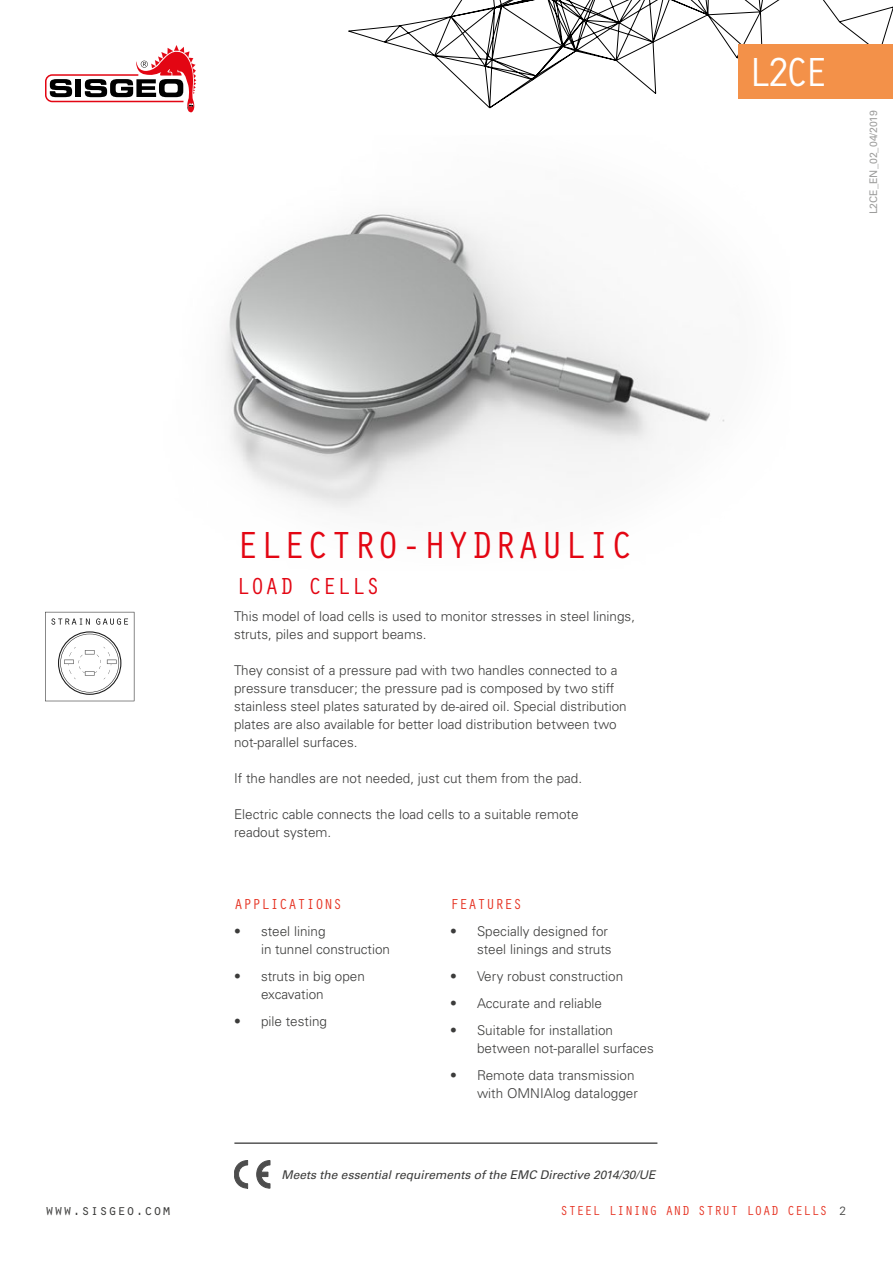
<style>
.page{position:relative;width:893px;height:1263px;background:#fff}
.page>*{position:absolute;margin:0;border:0;box-sizing:border-box;transform-origin:0 0}
.t1{font:42px "Orator Std";color:#fff}
.t2{font:39px "Orator Std";color:#e30613}
.t3{font:24px "Orator Std";color:#e30613}
.t4{font:15px "Orator Std";color:#e63323}
.t5{font:15px "Orator Std";color:#3c3c3b}
.t6{font:300 13.5px/18px "Univers LT Std";color:#3c3c3b}
.t7{font:13.5px "Orator Std";color:#e63323}
.t8{font:italic 12px "Univers LT Std";color:#3c3c3b}
.t9{font:10.5px "Univers LT Std";color:#9d9d9c}
.s1{font-family:"Univers"}
.s2{font-family:"Univers LT";font-weight:300;font-size:12px;color:#3c3c3b}
</style>
<div class="page">
<svg style="left:348px;top:0;width:545px;height:108px"></svg>
<div style="left:738px;top:45px;width:155px;height:54px;background:#f39149"></div>
<svg style="left:45px;top:45px;width:151px;height:68px"></svg>
<img style="left:221px;top:212px;width:504px;height:299px">
<svg style="left:256px;top:1160px;width:14px;height:28px"></svg>
<svg style="left:234px;top:1160px;width:14px;height:28px"></svg>
<hr style="left:234px;top:1143px;width:423px;height:1px;background:#000">
<svg style="left:45px;top:612px;width:89px;height:89px"></svg>
<h1 class="t1" style="left:747px;top:42px;width:83px">L2CE</h1>
<p class="t9" style="left:867px;top:214px;width:105px;rotate:-90deg">L2CE_EN_02_04/2019</p>
<p class="t5" style="left:45px;top:1199px;width:127px">www.sisgeo.com</p>
<p class="t2" style="left:236px;top:517px;width:399px">ELECTRO-HYDRAULIC</p>
<p class="t3" style="left:236px;top:569px;width:145px">LOAD CELLS</p>
<p class="t6" style="left:234px;top:607px;width:403px">This model of load cells is used to monitor stresses in steel linings, struts, piles and support beams.</p>
<p class="t6" style="left:234px;top:661px;width:394px">They consist of a pressure pad with two handles connected to a pressure transducer; the pressure pad is composed by two stiff stainless steel plates saturated by de-aired oil. Special distribution plates are also available for better load distribution between two</p>
<p class="t6" style="left:234px;top:733px;width:125px">not-parallel surfaces.</p>
<p class="t6" style="left:234px;top:769px;width:350px">If the handles are not needed, just cut them from the pad.</p>
<p class="t6" style="left:234px;top:805px;width:346px">Electric cable connects the load cells to a suitable remote</p>
<p class="t6" style="left:234px;top:823px;width:99px">readout system.</p>
<p class="t4" style="left:234px;top:893px;width:109px">APPLICATIONS</p>
<p class="t6" style="left:261px;top:922px;width:131px;text-indent:-27px"><span class="s1">•</span> steel lining<br>in tunnel construction</p>
<p class="t6" style="left:261px;top:967px;width:105px;text-indent:-27px"><span class="s1">•</span> struts in big open excavation</p>
<p class="t6" style="left:234px;top:1012px;width:95px"><span class="s1">•</span> pile testing</p>
<p class="t4" style="left:450px;top:893px;width:73px">FEATURES</p>
<p class="t6" style="left:450px;top:922px;width:163px;text-align:right"><span class="s1">•</span> Specially designed for steel linings and struts</p>
<p class="t6" style="left:450px;top:967px;width:175px"><span class="s1">•</span> Very robust construction</p>
<p class="t6" style="left:450px;top:994px;width:154px"><span class="s1">•</span> Accurate and reliable</p>
<p class="t6" style="left:477px;top:1021px;width:178px;text-indent:-27px"><span class="s1">•</span> Suitable for installation between not-parallel surfaces</p>
<p class="t6" style="left:450px;top:1066px;width:189px;text-align:right"><span class="s1">•</span> Remote data transmission with OMNIAlog datalogger</p>
<p class="t8" style="left:282px;top:1167px;width:375px">Meets the essential requirements of the EMC Directive 2014/30/UE</p>
<p class="t7" style="left:560px;top:1201px;width:287px">STEEL LINING AND STRUT LOAD CELLS <span class="s2">2</span></p>
</div>
